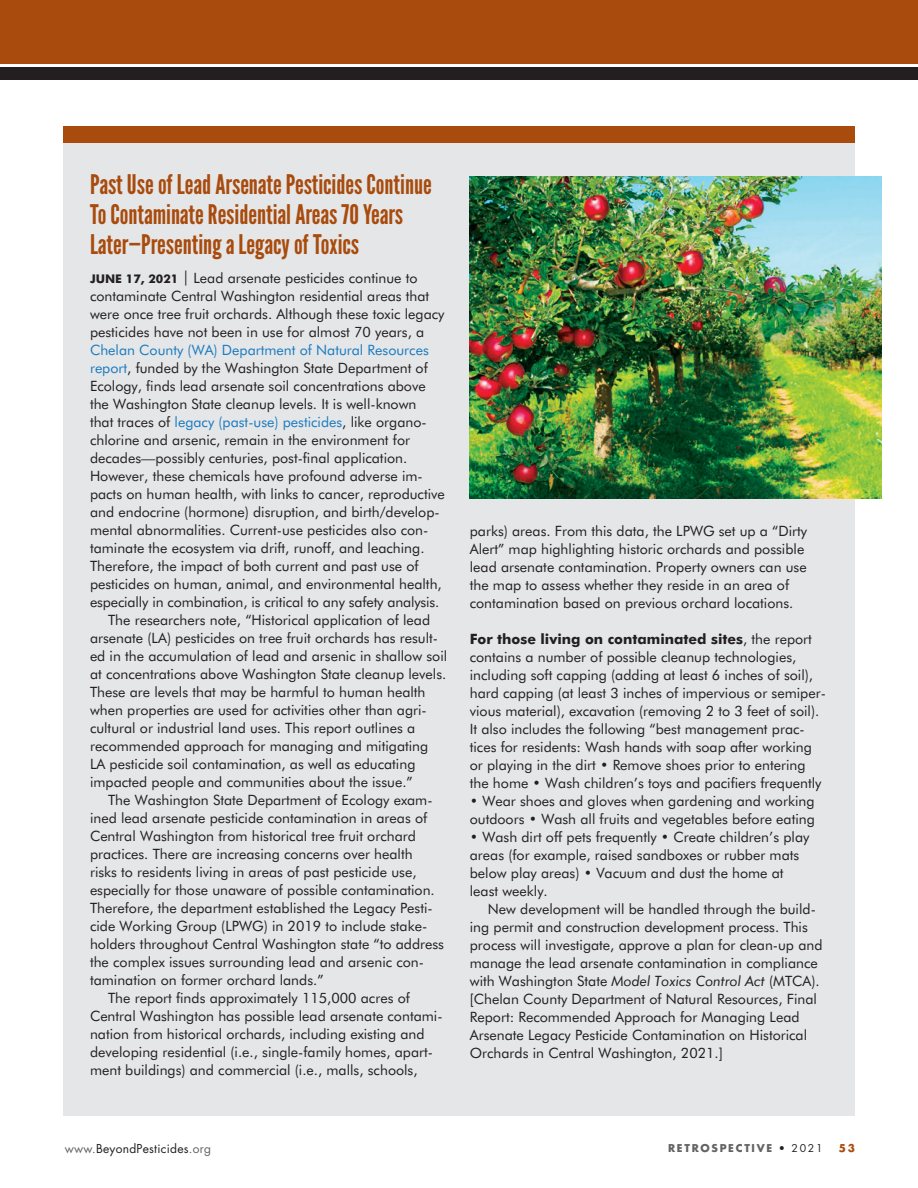
<style>
.page{position:relative;width:918px;height:1188px;background:#fff}
.page>*{position:absolute;margin:0;border:0;box-sizing:border-box;transform-origin:0 0}
.t1{font:27px/30px "League Gothic";color:#a84b0d}
.t2{font:14.25px/18px "Futura BT";color:#231f20}
.t3{font:14.25px "Futura BT";color:#197bc0}
.t4{font:12px "Futura Std";letter-spacing:.02em;color:#231f20}
.t5{font:700 10.5px "Futura Std";letter-spacing:.16em;color:#636366}
.t6{font:700 10.5px "Futura Std";color:#a84b0d}
.s1{font-weight:700;font-size:12px}
.s2{font-size:15px}
.s3{color:#197bc0}
.s4{color:#231f20}
.s5{font-weight:700}
.s6{font-style:italic}
.s7{color:#636366}
.s8{font-weight:400;color:#231f20}
</style>
<div class="page">
<div style="left:0;top:67px;width:918px;height:12px;background:#231f20"></div>
<div style="left:0;top:0;width:918px;height:64px;background:#a84b0d"></div>
<div style="left:63px;top:126px;width:792px;height:990px;background:#e5e6e8"></div>
<div style="left:63px;top:126px;width:792px;height:16px;background:#a84b0d"></div>
<img style="left:470px;top:176px;width:412px;height:323px">
<h1 class="t1" style="left:90px;top:170px;width:343px">Past Use of Lead Arsenate Pesticides Continue<br>To Contaminate Residential Areas 70 Years<br>Later—Presenting a Legacy of Toxics</h1>
<p class="t2" style="left:90px;top:269px;width:356px"><span class="s1">j un e 17, 2021</span> <span class="s2">|</span> Lead arsenate pesticides continue to contaminate Central Washington residential areas that were once tree fruit orchards. Although these toxic legacy pesticides have not been in use for almost 70 years, a</p>
<p class="t3" style="left:90px;top:341px;width:340px">Chelan County (WA) Department of Natural Resources</p>
<p class="t2" style="left:90px;top:359px;width:339px"><span class="s3">report</span>, funded by the Washington State Department of</p>
<p class="t2" style="left:90px;top:377px;width:337px">Ecology, finds lead arsenate soil concentrations above</p>
<p class="t2" style="left:90px;top:395px;width:328px">the Washington State cleanup levels. It is well-known</p>
<p class="t3" style="left:90px;top:413px;width:338px"><span class="s4">that traces of</span> legacy (past-use) pesticides<span class="s4">, like organo-</span></p>
<p class="t2" style="left:90px;top:431px;width:322px">chlorine and arsenic, remain in the environment for</p>
<p class="t2" style="left:90px;top:449px;width:319px">decades—possibly centuries, post-final application.</p>
<p class="t2" style="left:90px;top:467px;width:334px">However, these chemicals have profound adverse im-</p>
<p class="t2" style="left:90px;top:485px;width:356px">pacts on human health, with links to cancer, reproductive</p>
<p class="t2" style="left:90px;top:503px;width:351px">and endocrine (hormone) disruption, and birth/develop-</p>
<p class="t2" style="left:90px;top:521px;width:340px">mental abnormalities. Current-use pesticides also con-</p>
<p class="t2" style="left:90px;top:539px;width:336px">taminate the ecosystem via drift, runoff, and leaching.</p>
<p class="t2" style="left:90px;top:557px;width:330px">Therefore, the impact of both current and past use of</p>
<p class="t2" style="left:90px;top:575px;width:353px">pesticides on human, animal, and environmental health,</p>
<p class="t2" style="left:90px;top:593px;width:351px">especially in combination, is critical to any safety analysis.</p>
<p class="t2" style="left:108px;top:611px;width:324px">The researchers note, “Historical application of lead</p>
<p class="t2" style="left:90px;top:629px;width:350px">arsenate (LA) pesticides on tree fruit orchards has result-</p>
<p class="t2" style="left:90px;top:647px;width:359px">ed in the accumulation of lead and arsenic in shallow soil</p>
<p class="t2" style="left:90px;top:665px;width:358px">at concentrations above Washington State cleanup levels.</p>
<p class="t2" style="left:90px;top:683px;width:337px">These are levels that may be harmful to human health</p>
<p class="t2" style="left:90px;top:701px;width:338px">when properties are used for activities other than agri-</p>
<p class="t2" style="left:90px;top:719px;width:327px">cultural or industrial land uses. This report outlines a</p>
<p class="t2" style="left:90px;top:737px;width:340px">recommended approach for managing and mitigating</p>
<p class="t2" style="left:90px;top:755px;width:327px">LA pesticide soil contamination, as well as educating</p>
<p class="t2" style="left:90px;top:773px;width:324px">impacted people and communities about the issue.”</p>
<p class="t2" style="left:108px;top:791px;width:326px">The Washington State Department of Ecology exam-</p>
<p class="t2" style="left:90px;top:809px;width:339px">ined lead arsenate pesticide contamination in areas of</p>
<p class="t2" style="left:90px;top:827px;width:327px">Central Washington from historical tree fruit orchard</p>
<p class="t2" style="left:90px;top:845px;width:324px">practices. There are increasing concerns over health</p>
<p class="t2" style="left:90px;top:863px;width:328px">risks to residents living in areas of past pesticide use,</p>
<p class="t2" style="left:90px;top:881px;width:346px">especially for those unaware of possible contamination.</p>
<p class="t2" style="left:90px;top:899px;width:344px">Therefore, the department established the Legacy Pesti-</p>
<p class="t2" style="left:90px;top:917px;width:339px">cide Working Group (LPWG) in 2019 to include stake-</p>
<p class="t2" style="left:90px;top:935px;width:356px">holders throughout Central Washington state “to address</p>
<p class="t2" style="left:90px;top:953px;width:336px">the complex issues surrounding lead and arsenic con-</p>
<p class="t2" style="left:90px;top:971px;width:235px">tamination on former orchard lands.”</p>
<p class="t2" style="left:108px;top:989px;width:303px">The report finds approximately 115,000 acres of</p>
<p class="t2" style="left:90px;top:1007px;width:354px">Central Washington has possible lead arsenate contami-</p>
<p class="t2" style="left:90px;top:1025px;width:336px">nation from historical orchards, including existing and</p>
<p class="t2" style="left:90px;top:1043px;width:345px">developing residential (i.e., single-family homes, apart-</p>
<p class="t2" style="left:90px;top:1061px;width:329px">ment buildings) and commercial (i.e., malls, schools,</p>
<p class="t2" style="left:470px;top:522px;width:339px">parks) areas. From this data, the LPWG set up a “Dirty Alert” map highlighting historic orchards and possible lead arsenate contamination. Property owners can use the map to assess whether they reside in an area of contamination based on previous orchard locations.</p>
<p class="t2" style="left:470px;top:630px;width:358px"><span class="s5">For those living on contaminated sites</span>, the report contains a number of possible cleanup technologies, including soft capping (adding at least 6 inches of soil), hard capping (at least 3 inches of impervious or semiper&shy;vious material), excavation (removing 2 to 3 feet of soil).<br>It also includes the following “best management prac&shy;tices for residents: Wash hands with soap after working or playing in the dirt • Remove shoes prior to entering the home • Wash children’s toys and pacifiers frequently</p>
<p class="t2" style="left:470px;top:792px;width:347px">• Wear shoes and gloves when gardening and working outdoors • Wash all fruits and vegetables before eating</p>
<p class="t2" style="left:470px;top:828px;width:341px">• Wash dirt off pets frequently • Create children’s play areas (for example, raised sandboxes or rubber mats below play areas) • Vacuum and dust the home at least weekly.</p>
<p class="t2" style="left:470px;top:900px;width:354px;text-indent:18px">New development will be handled through the build&shy;ing permit and construction development process. This process will investigate, approve a plan for clean-up and manage the lead arsenate contamination in compliance with Washington State <span class="s6">Model Toxics Control Act</span> (MTCA). [Chelan County Department of Natural Resources, Final Report: Recommended Approach for Managing Lead Arsenate Legacy Pesticide Contamination on Historical Orchards in Central Washington, 2021.]</p>
<p class="t4" style="left:65px;top:1141px;width:148px"><span class="s7">www.</span>BeyondPesticides<span class="s7">.org</span></p>
<p class="t5" style="left:668px;top:1141px;width:156px">RETROSPECTIVE <span class="s8">• 2021</span></p>
<p class="t6" style="left:839px;top:1141px;width:18px">53</p>
</div>
